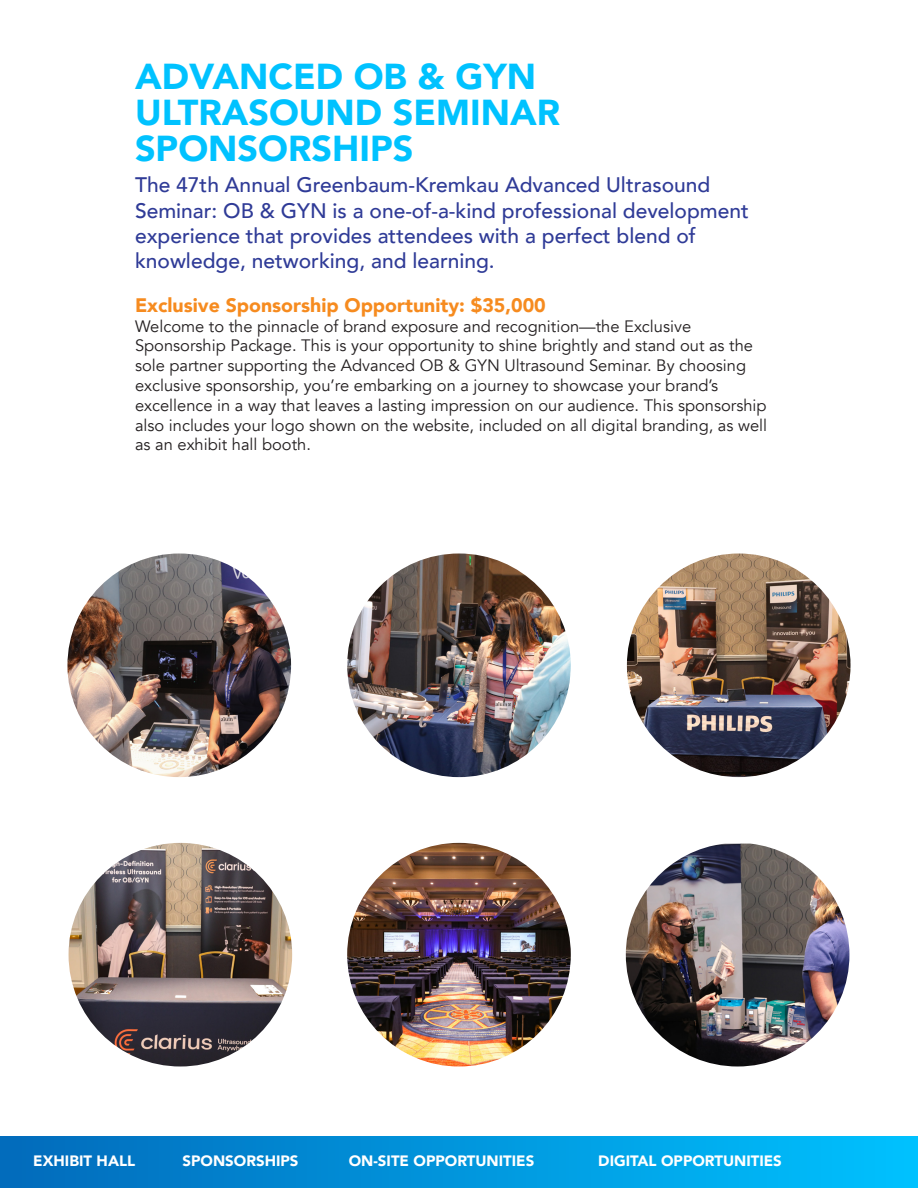
<style>
.page{position:relative;width:918px;height:1188px;background:#fff}
.page>*{position:absolute;margin:0;border:0;box-sizing:border-box;transform-origin:0 0}
.headers{font:900 36px/36px "Avenir";color:#00c2ff}
.Body{font:500 21px/25.2px "Avenir";color:#2f3b97}
.subs{font:900 19.5px "Avenir";color:#f68b1f}
.Body-2{font:16.5px/19.8px "Avenir";color:#231f20}
.t1{font:900 15px "Avenir";color:#fff}
</style>
<div class="page">
<div style="left:0;top:1136px;width:918px;height:52px;background:linear-gradient(to right,#026abb,#00c2ff)"></div>
<img style="left:69px;top:843px;width:223px;height:223px;border-radius:112px">
<img style="left:347px;top:843px;width:224px;height:223px;border-radius:112px">
<img style="left:626px;top:844px;width:223px;height:222px">
<img style="left:67px;top:554px;width:224px;height:223px;border-radius:112px">
<img style="left:347px;top:554px;width:224px;height:223px;border-radius:112px">
<img style="left:627px;top:554px;width:224px;height:223px;border-radius:112px">
<p class="headers" style="left:135px;top:57px;width:427px">ADVANCED OB &amp; GYN<br>ULTRASOUND SEMINAR<br>SPONSORSHIPS</p>
<p class="Body" style="left:135px;top:171px;width:615px">The 47th Annual Greenbaum-Kremkau Advanced Ultrasound Seminar: OB &amp; GYN is a one-of-a-kind professional development experience that provides attendees with a perfect blend of knowledge, networking, and learning.</p>
<p class="subs" style="left:135px;top:288px;width:412px">Exclusive Sponsorship Opportunity: $35,000</p>
<p class="Body-2" style="left:135px;top:316px;width:634px">Welcome to the pinnacle of brand exposure and recognition—the Exclusive Sponsorship Package. This is your opportunity to shine brightly and stand out as the sole partner supporting the Advanced OB &amp; GYN Ultrasound Seminar. By choosing exclusive sponsorship, you’re embarking on a journey to showcase your brand’s excellence in a way that leaves a lasting impression on our audience. This sponsorship also includes your logo shown on the website, included on all digital branding, as well as an exhibit hall booth.</p>
<p class="t1" style="left:33px;top:1148px;width:103px">EXHIBIT HALL</p>
<p class="t1" style="left:183px;top:1148px;width:118px">SPONSORSHIPS</p>
<p class="t1" style="left:349px;top:1148px;width:187px">ON-SITE OPPORTUNITIES</p>
<p class="t1" style="left:598px;top:1148px;width:185px">DIGITAL OPPORTUNITIES</p>
</div>
